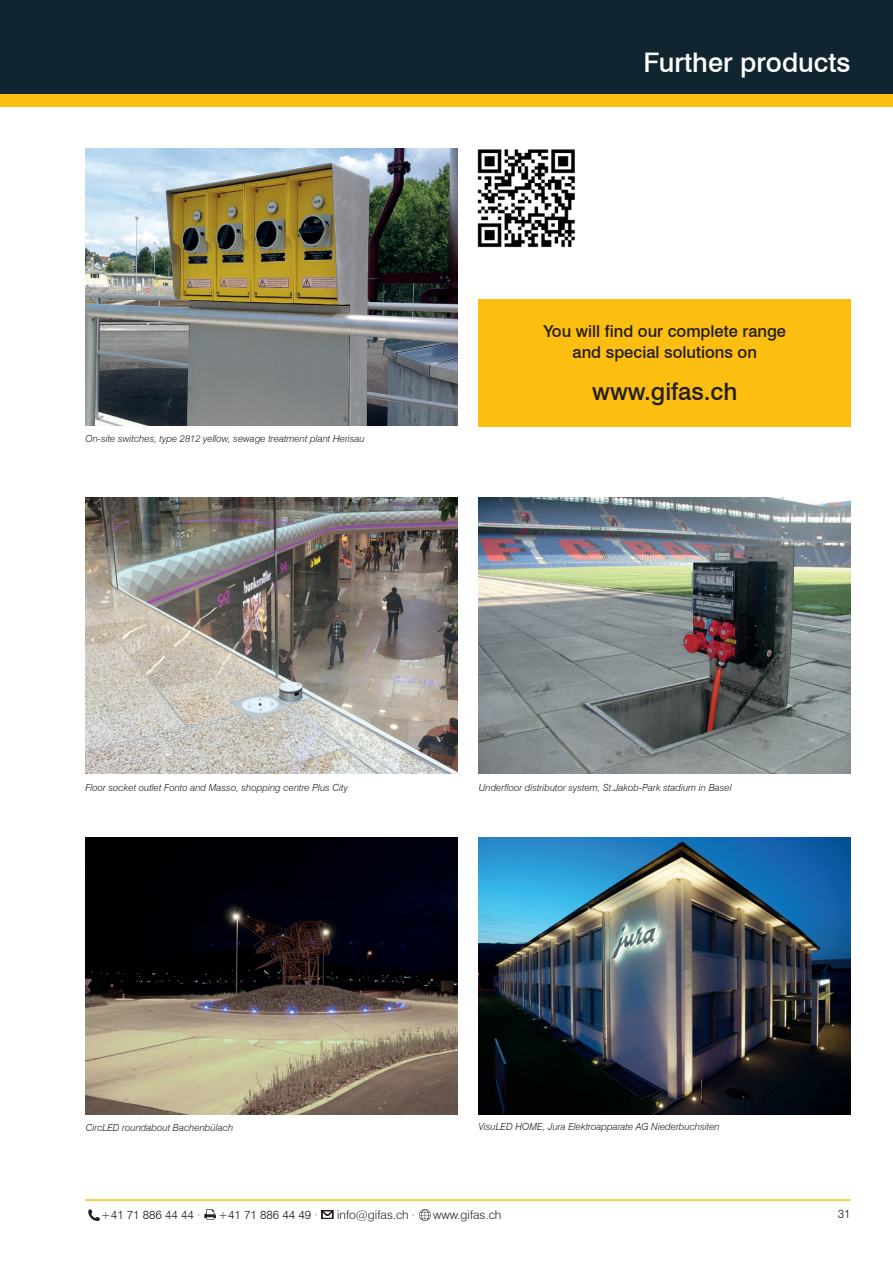
<style>
.page{position:relative;width:893px;height:1263px;background:#fff}
.page>*{position:absolute;margin:0;border:0;box-sizing:border-box;transform-origin:0 0}
.t1{font:500 27px "Swiss 721 BT";color:#fff}
.t2{font:500 24px "Swiss 721 BT";color:#231f20}
.t3{font:500 16.5px/21px "Swiss 721 BT";color:#231f20;text-align:center}
.t4{font:300 12px "Swiss 721 BT";color:#231f20}
.t5{font:italic 300 9.75px "Swiss 721 BT";color:#231f20}
</style>
<div class="page">
<div style="left:0;top:89px;width:893px;height:17px;background:#fdbe12"></div>
<div style="left:0;top:0;width:893px;height:94px;background:#112530"></div>
<hr style="left:85px;top:1199px;width:765px;height:2px;background:#fdbe12">
<svg style="left:88px;top:1209px;width:12px;height:12px"></svg>
<svg style="left:204px;top:1209px;width:12px;height:11px"></svg>
<svg style="left:322px;top:1210px;width:11px;height:9px"></svg>
<svg style="left:419px;top:1209px;width:12px;height:12px"></svg>
<img style="left:479px;top:497px;width:372px;height:277px">
<img style="left:479px;top:838px;width:372px;height:276px">
<img style="left:85px;top:838px;width:372px;height:276px">
<img style="left:85px;top:497px;width:372px;height:277px">
<img style="left:85px;top:149px;width:372px;height:276px">
<div style="left:479px;top:299px;width:372px;height:127px;background:#fdbe12"></div>
<img style="left:478px;top:149px;width:97px;height:98px">
<h1 class="t1" style="left:644px;top:46px;width:208px">Further products</h1>
<p class="t5" style="left:85px;top:433px;width:281px">On-site switches, type 2812 yellow, sewage treatment plant Herisau</p>
<h3 class="t3" style="left:543px;top:321px;width:244px">You will find our complete range and special solutions on</h3>
<h2 class="t2" style="left:592px;top:377px;width:147px">www.gifas.ch</h2>
<p class="t5" style="left:85px;top:781px;width:264px">Floor socket outlet Fonto and Masso, shopping centre Plus City</p>
<p class="t5" style="left:479px;top:781px;width:255px">Underfloor distributor system, St.Jakob-Park stadium in Basel</p>
<p class="t5" style="left:86px;top:1122px;width:149px">CircLED roundabout Bachenbülach</p>
<p class="t5" style="left:479px;top:1121px;width:243px">VisuLED HOME, Jura Elektroapparate AG Niederbuchsiten</p>
<p class="t4" style="left:101px;top:1207px;width:101px">+41 71 886 44 44 ·</p>
<p class="t4" style="left:218px;top:1207px;width:101px">+41 71 886 44 49 ·</p>
<p class="t4" style="left:337px;top:1207px;width:80px">info@gifas.ch ·</p>
<p class="t4" style="left:433px;top:1207px;width:70px">www.gifas.ch</p>
<p class="t4" style="left:838px;top:1207px;width:14px">31</p>
</div>
